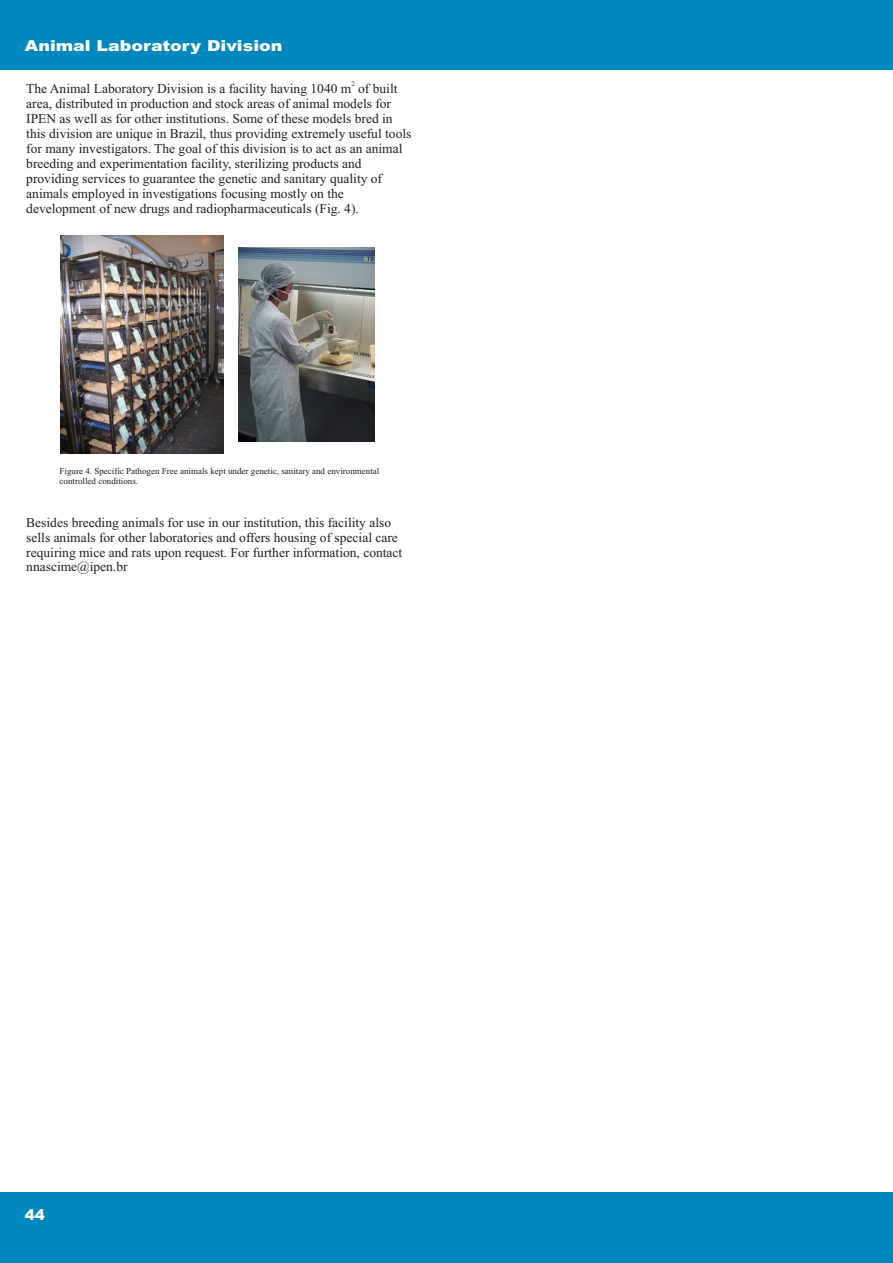
<style>
.page{position:relative;width:893px;height:1263px;background:#fff}
.page>*{position:absolute;margin:0;border:0;box-sizing:border-box;transform-origin:0 0}
.t1{font:900 15px "Arial";color:#fff;scale:1.16 1}
.t2{font:900 15px "Arial";color:#fff}
.t3{font:13.5px/15px "Times New Roman";color:#231f20}
.t4{font:9px/9.9px "Times New Roman";color:#231f20}
.t5{font:6.75px "Times New Roman";color:#231f20}
</style>
<div class="page">
<div style="left:0;top:0;width:893px;height:70px;background:#0088be"></div>
<div style="left:0;top:1192px;width:893px;height:71px;background:#0088be"></div>
<img style="left:60px;top:235px;width:164px;height:218px">
<img style="left:238px;top:248px;width:136px;height:193px">
<p class="t1" style="left:25px;top:40px;width:223px">Animal Laboratory Division</p>
<p class="t5" style="left:351px;top:82px;width:5px">2</p>
<p class="t3" style="left:26px;top:82px;width:387px">The Animal Laboratory Division is a facility having 1040 m of built area, distributed in production and stock areas of animal models for IPEN as well as for other institutions. Some of these models bred in this division are unique in Brazil, thus providing extremely useful tools for many investigators. The goal of this division is to act as an animal breeding and experimentation facility, sterilizing products and providing services to guarantee the genetic and sanitary quality of animals employed in investigations focusing mostly on the development of new drugs and radiopharmaceuticals (Fig. 4).</p>
<p class="t4" style="left:60px;top:467px;width:321px">Figure 4. Specific Pathogen Free animals kept under genetic, sanitary and environmental controlled conditions.</p>
<p class="t3" style="left:26px;top:516px;width:378px">Besides breeding animals for use in our institution, this facility also sells animals for other laboratories and offers housing of special care requiring mice and rats upon request. For further information, contact nnascime@ipen.br</p>
<p class="t2" style="left:25px;top:1209px;width:22px">44</p>
</div>
